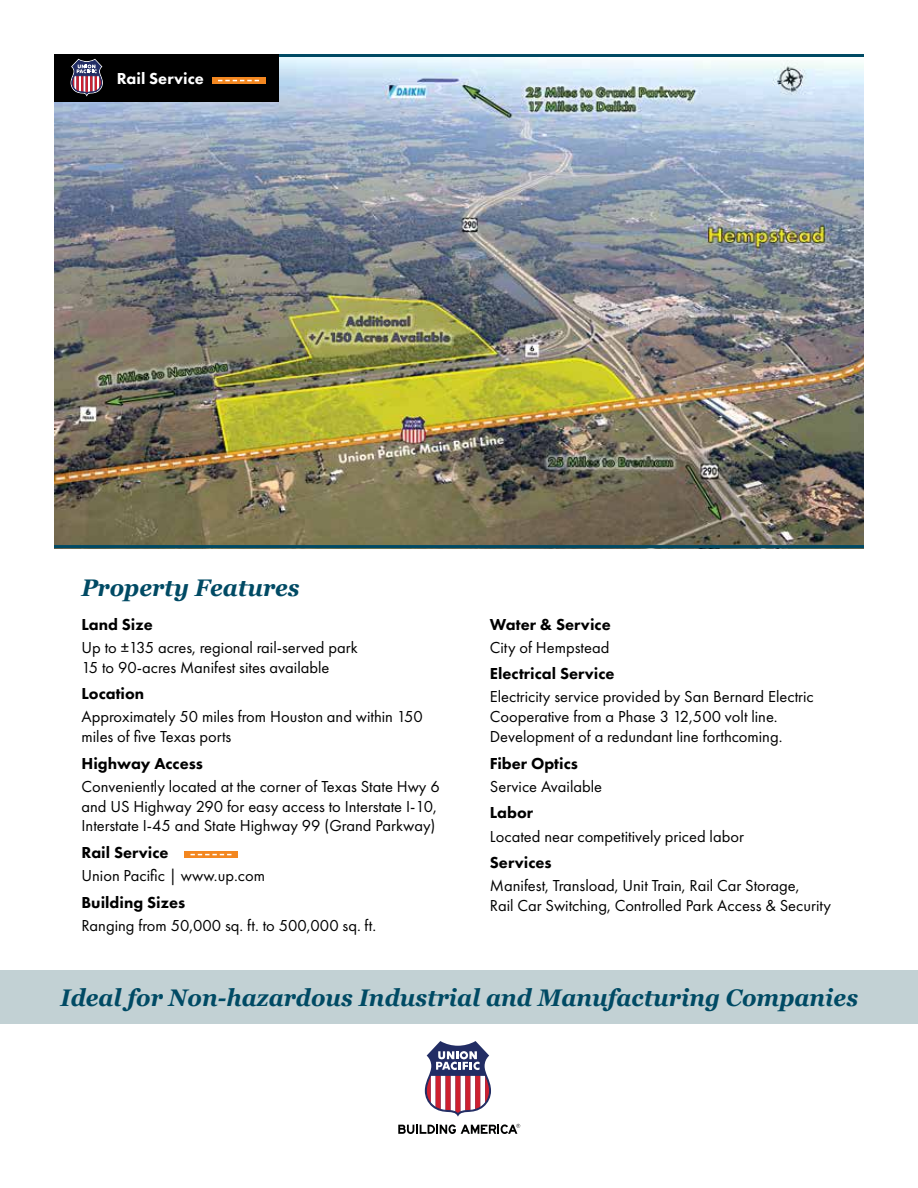
<style>
.page{position:relative;width:918px;height:1188px;background:#fff}
.page>*{position:absolute;margin:0;border:0;box-sizing:border-box;transform-origin:0 0}
.t1{font:italic 700 24px "Georgia";color:#004a64;scale:.95 1}
.t2{font:16.5px/19.8px "Futura PT";color:#000}
.t3{font:800 16.5px "Futura PT";color:#000}
.t4{font:800 16.5px "Futura PT";color:#fff}
</style>
<div class="page">
<div style="left:1px;top:970px;width:917px;height:54px;background:#c2d1d4"></div>
<img style="left:54px;top:57px;width:810px;height:488px">
<svg style="left:425px;top:1041px;width:66px;height:76px"></svg>
<svg style="left:398px;top:1124px;width:122px;height:10px"></svg>
<svg style="left:184px;top:851px;width:54px;height:7px"></svg>
<svg style="left:190px;top:854px;width:41px;height:1px"></svg>
<hr style="left:54px;top:54px;width:810px;height:3px;background:#004a64">
<hr style="left:54px;top:545px;width:810px;height:3px;background:#004a64">
<div style="left:54px;top:54px;width:225px;height:47px;background:#000"></div>
<svg style="left:212px;top:77px;width:54px;height:7px"></svg>
<svg style="left:218px;top:80px;width:41px;height:1px"></svg>
<svg style="left:71px;top:59px;width:32px;height:37px"></svg>
<p class="t4" style="left:117px;top:68px;width:89px">Rail Service</p>
<h1 class="t1" style="left:82px;top:570px;width:231px">Property Features</h1>
<p class="t3" style="left:82px;top:614px;width:73px">Land Size</p>
<p class="t2" style="left:82px;top:637px;width:278px">Up to ±135 acres, regional rail-served park<br>15 to 90-acres Manifest sites available</p>
<p class="t3" style="left:82px;top:683px;width:64px">Location</p>
<p class="t2" style="left:82px;top:707px;width:343px">Approximately 50 miles from Houston and within 150 miles of five Texas ports</p>
<p class="t3" style="left:82px;top:753px;width:123px">Highway Access</p>
<p class="t2" style="left:82px;top:776px;width:360px">Conveniently located at the corner of Texas State Hwy 6 and US Highway 290 for easy access to Interstate I-10,<br>Interstate I-45 and State Highway 99 (Grand Parkway)</p>
<p class="t3" style="left:82px;top:842px;width:89px">Rail Service</p>
<p class="t2" style="left:82px;top:866px;width:185px">Union Pacific | www.up.com</p>
<p class="t3" style="left:82px;top:892px;width:105px">Building Sizes</p>
<p class="t2" style="left:82px;top:915px;width:296px">Ranging from 50,000 sq. ft. to 500,000 sq. ft.</p>
<p class="t3" style="left:490px;top:614px;width:122px">Water &amp; Service</p>
<p class="t2" style="left:490px;top:637px;width:121px">City of Hempstead</p>
<p class="t3" style="left:490px;top:663px;width:126px">Electrical Service</p>
<p class="t2" style="left:490px;top:687px;width:325px">Electricity service provided by San Bernard Electric<br>Cooperative from a Phase 3 12,500 volt line.<br>Development of a redundant line forthcoming.</p>
<p class="t3" style="left:490px;top:753px;width:90px">Fiber Optics</p>
<p class="t2" style="left:490px;top:776px;width:114px">Service Available</p>
<p class="t3" style="left:490px;top:803px;width:45px">Labor</p>
<p class="t2" style="left:490px;top:826px;width:256px">Located near competitively priced labor</p>
<p class="t3" style="left:490px;top:852px;width:63px">Services</p>
<p class="t2" style="left:490px;top:876px;width:343px">Manifest, Transload, Unit Train, Rail Car Storage,<br>Rail Car Switching, Controlled Park Access &amp; Security</p>
<h1 class="t1" style="left:60px;top:979px;width:841px">Ideal for Non-hazardous Industrial and Manufacturing Companies</h1>
</div>
